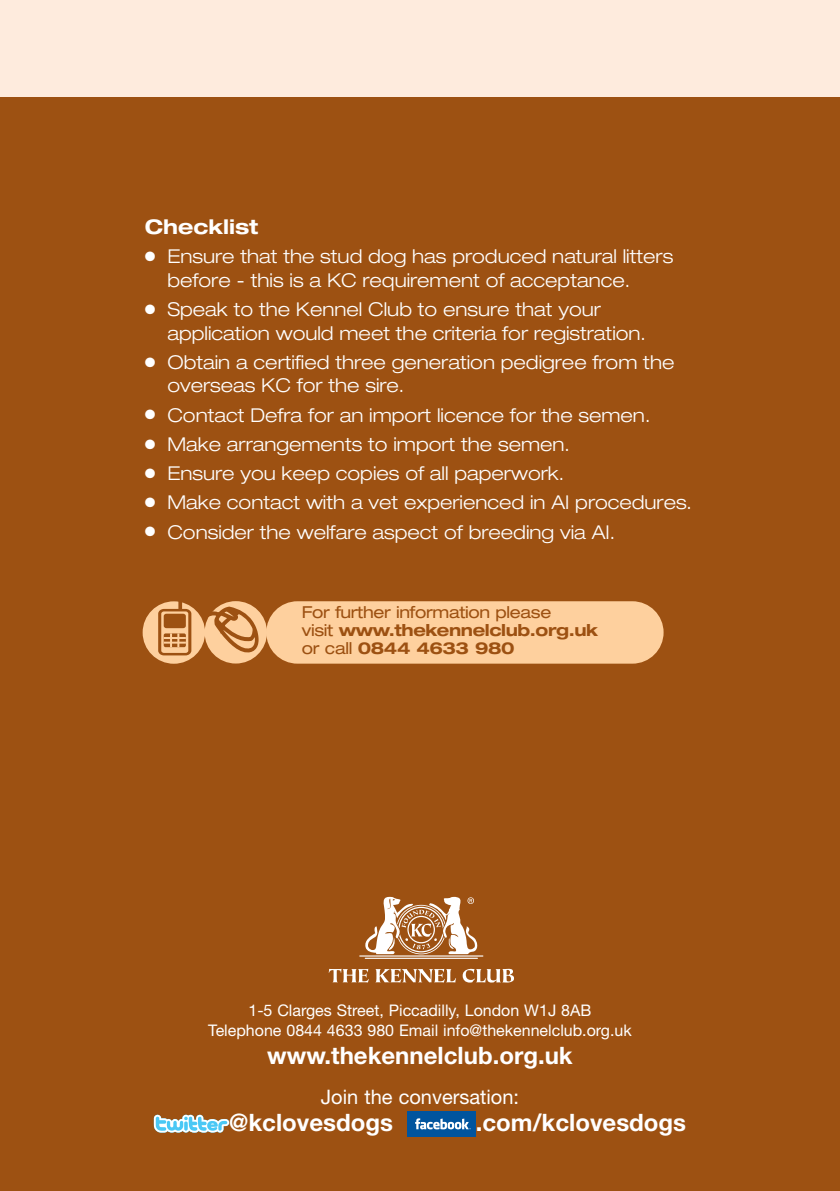
<style>
.page{position:relative;width:840px;height:1191px;background:#fff}
.page>*{position:absolute;margin:0;border:0;box-sizing:border-box;transform-origin:0 0}
.t1{font:700 24px "Helvetica Neue LT Std";color:#fff}
.t2{font:700 expanded 20.2px "Helvetica Neue LT Std";color:#fff}
.t3{font:20px "Helvetica Neue LT Std";color:#fff}
.t4{font:300 expanded 19px/23.6px "Helvetica Neue LT Std";color:#fff}
.t5{font:expanded 16.4px/18px "Helvetica Neue LT Std";letter-spacing:-.02em;color:#9d5112}
.t6{font:16px/20px "Helvetica Neue LT Std";color:#fff;text-align:center}
.s1{font-weight:700}
</style>
<div class="page">
<div style="left:0;top:0;width:839px;height:1191px;background:#9d5112"></div>
<div style="left:0;top:0;width:839px;height:96px;background:#feebdd"></div>
<div style="left:204px;top:601px;width:63px;height:62px;background:#fed09e;border-radius:50%"></div>
<div style="left:142px;top:601px;width:63px;height:62px;background:#fed09e;border-radius:50%"></div>
<svg style="left:158px;top:601px;width:33px;height:54px"></svg>
<svg style="left:205px;top:605px;width:54px;height:53px"></svg>
<div style="left:266px;top:601px;width:397px;height:62px;background:#fed09e;border-radius:31px"></div>
<svg style="left:328px;top:897px;width:185px;height:85px"></svg>
<div style="left:407px;top:1111px;width:68px;height:25px;background:#00549e"></div>
<svg style="left:415px;top:1118px;width:55px;height:11px"></svg>
<svg style="left:154px;top:1114px;width:75px;height:18px"></svg>
<p class="t2" style="left:145px;top:219px;width:115px">Checklist</p>
<p class="t4" style="left:167px;top:247px;width:507px;text-indent:-22px">● Ensure that the stud dog has produced natural litters before - this is a KC requirement of acceptance.</p>
<p class="t4" style="left:167px;top:299px;width:479px;text-indent:-22px">● Speak to the Kennel Club to ensure that your application would meet the criteria for registration.</p>
<p class="t4" style="left:167px;top:352px;width:508px;text-indent:-22px">● Obtain a certified three generation pedigree from the overseas KC for the sire.</p>
<p class="t4" style="left:145px;top:405px;width:506px">● Contact Defra for an import licence for the semen.</p>
<p class="t4" style="left:145px;top:434px;width:426px">● Make arrangements to import the semen.</p>
<p class="t4" style="left:145px;top:463px;width:420px">● Ensure you keep copies of all paperwork.</p>
<p class="t4" style="left:145px;top:493px;width:548px">● Make contact with a vet experienced in AI procedures.</p>
<p class="t4" style="left:145px;top:522px;width:471px">● Consider the welfare aspect of breeding via AI.</p>
<p class="t5" style="left:302px;top:603px;width:297px">For further information please<br>visit <span class="s1">www.thekennelclub.org.uk </span>or call <span class="s1">0844 4633 980</span></p>
<p class="t6" style="left:208px;top:1001px;width:424px">1-5 Clarges Street, Piccadilly, London W1J 8AB<br>Telephone 0844 4633 980 Email info@thekennelclub.org.uk</p>
<p class="t1" style="left:267px;top:1046px;width:307px">www.thekennelclub.org.uk</p>
<p class="t3" style="left:320px;top:1089px;width:200px">Join the conversation:</p>
<p class="t1" style="left:229px;top:1113px;width:165px">@kclovesdogs</p>
<p class="t1" style="left:475px;top:1113px;width:212px">.com/kclovesdogs</p>
</div>
